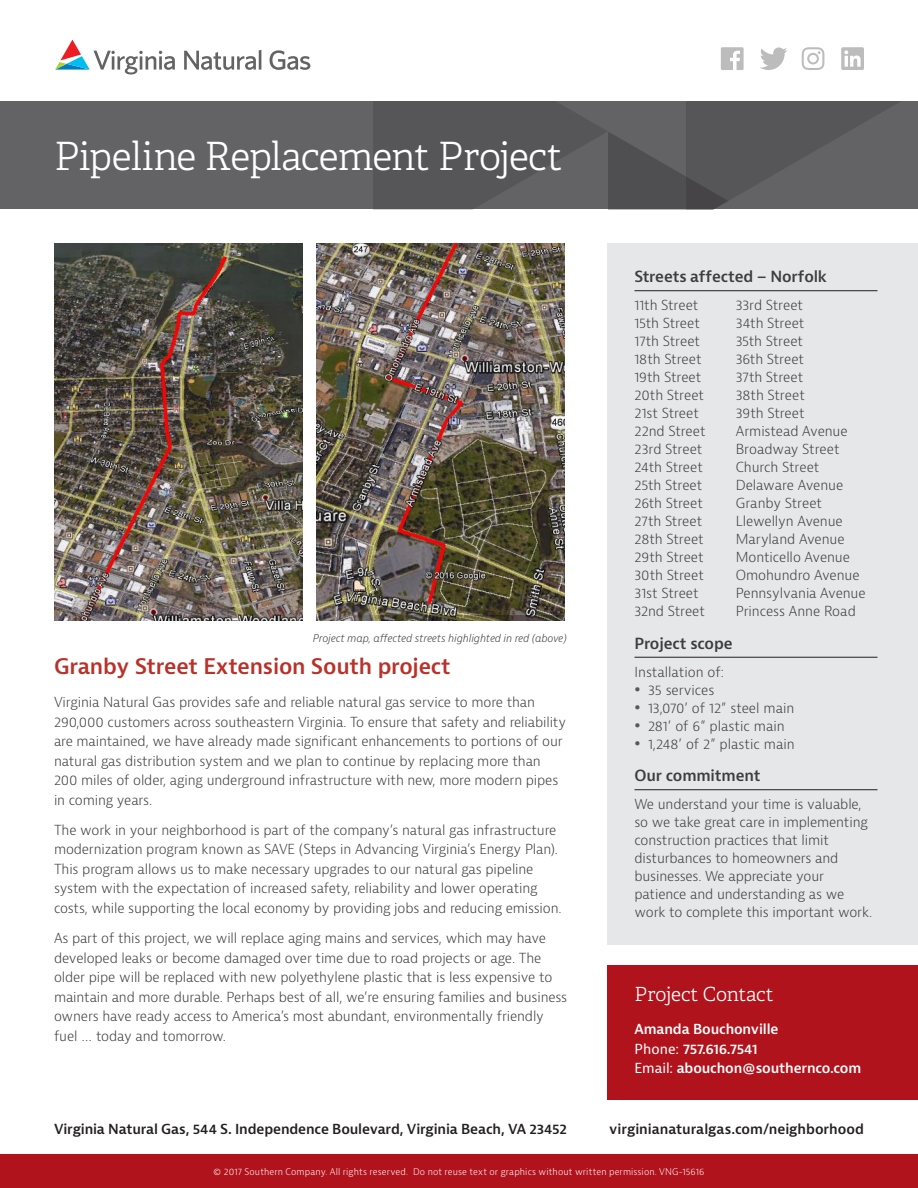
<style>
.page{position:relative;width:918px;height:1188px;background:#fff}
.page>*{position:absolute;margin:0;border:0;box-sizing:border-box;transform-origin:0 0}
.t1{font:300 39px "Adelle";letter-spacing:-.02em;color:#fff}
.t2{font:600 21px "Bernina Sans";letter-spacing:-.01em;color:#b8322a}
.t3{font:300 19.5px "Adelle";letter-spacing:-.005em;color:#fff}
.t4{font:600 15px "Bernina Sans";letter-spacing:-.01em;color:#3e3e3f}
.t5{font:300 13.5px/19.5px "Bernina Sans";letter-spacing:-.01em;color:#3e3e3f}
.t6{font:600 13.5px "Bernina Sans";letter-spacing:-.01em;color:#231f20}
.t7{font:600 13.5px "Bernina Sans";letter-spacing:-.01em;color:#fff}
.t8{font:italic 300 10.5px "Bernina Sans";letter-spacing:-.01em;color:#3e3e3f}
.t9{font:300 9px "Bernina Sans";letter-spacing:.01em;color:#fff}
.s1{font-weight:700;font-size:18px;color:#57585a}
.s2{font-weight:400}
</style>
<div class="page">
<img style="left:54px;top:243px;width:249px;height:378px">
<img style="left:316px;top:243px;width:249px;height:378px">
<div style="left:608px;top:243px;width:310px;height:702px;background:#e6e7e9"></div>
<div style="left:608px;top:965px;width:310px;height:135px;background:#b0131c"></div>
<div style="left:0;top:101px;width:918px;height:108px;background:#636366"></div>
<svg style="left:373px;top:101px;width:527px;height:108px"></svg>
<svg style="left:55px;top:40px;width:255px;height:34px"></svg>
<hr style="left:634px;top:290px;width:95px;height:1px;background:#231f20">
<hr style="left:729px;top:290px;width:149px;height:1px;background:#231f20">
<hr style="left:634px;top:657px;width:95px;height:1px;background:#231f20">
<hr style="left:729px;top:657px;width:149px;height:1px;background:#231f20">
<hr style="left:634px;top:789px;width:95px;height:1px;background:#231f20">
<hr style="left:729px;top:789px;width:149px;height:1px;background:#231f20">
<div style="left:0;top:1154px;width:918px;height:34px;background:#b0131c"></div>
<svg style="left:760px;top:47px;width:27px;height:23px"></svg>
<svg style="left:721px;top:47px;width:23px;height:23px"></svg>
<svg style="left:802px;top:47px;width:22px;height:23px"></svg>
<div style="left:841px;top:47px;width:23px;height:23px;background:#bdbcbc;border-radius:2px"></div>
<svg style="left:844px;top:50px;width:17px;height:17px"></svg>
<p class="t1" style="left:54px;top:132px;width:510px">Pipeline Replacement Project</p>
<p class="t8" style="left:313px;top:631px;width:256px">Project map, affected streets highlighted in red (above)</p>
<p class="t2" style="left:54px;top:653px;width:398px">Granby Street Extension South project</p>
<p class="t5" style="left:54px;top:693px;width:514px">Virginia Natural Gas provides safe and reliable natural gas service to more than 290,000 customers across southeastern Virginia. To ensure that safety and reliability are maintained, we have already made significant enhancements to portions of our natural gas distribution system and we plan to continue by replacing more than 200 miles of older, aging underground infrastructure with new, more modern pipes in coming years.</p>
<p class="t5" style="left:54px;top:820px;width:509px">The work in your neighborhood is part of the company’s natural gas infrastructure modernization program known as SAVE (Steps in Advancing Virginia’s Energy Plan).<br>This program allows us to make necessary upgrades to our natural gas pipeline system with the expectation of increased safety, reliability and lower operating costs, while supporting the local economy by providing jobs and reducing emission.</p>
<p class="t5" style="left:54px;top:929px;width:514px">As part of this project, we will replace aging mains and services, which may have developed leaks or become damaged over time due to road projects or age. The older pipe will be replaced with new polyethylene plastic that is less expensive to maintain and more durable. Perhaps best of all, we’re ensuring families and business owners have ready access to America’s most abundant, environmentally friendly fuel … today and tomorrow.</p>
<p class="t4" style="left:634px;top:267px;width:194px">Streets affected – Norfolk</p>
<p class="t5" style="left:634px;top:296px;width:66px">11th Street</p>
<p class="t5" style="left:634px;top:314px;width:67px">15th Street</p>
<p class="t5" style="left:634px;top:332px;width:67px">17th Street</p>
<p class="t5" style="left:634px;top:350px;width:69px">18th Street</p>
<p class="t5" style="left:634px;top:368px;width:68px">19th Street</p>
<p class="t5" style="left:634px;top:386px;width:71px">20th Street</p>
<p class="t5" style="left:634px;top:404px;width:66px">21st Street</p>
<p class="t5" style="left:634px;top:422px;width:73px">22nd Street</p>
<p class="t5" style="left:634px;top:440px;width:69px">23rd Street</p>
<p class="t5" style="left:634px;top:458px;width:70px">24th Street</p>
<p class="t5" style="left:634px;top:476px;width:69px">25th Street</p>
<p class="t5" style="left:634px;top:494px;width:70px">26th Street</p>
<p class="t5" style="left:634px;top:512px;width:69px">27th Street</p>
<p class="t5" style="left:634px;top:530px;width:71px">28th Street</p>
<p class="t5" style="left:634px;top:548px;width:71px">29th Street</p>
<p class="t5" style="left:634px;top:566px;width:71px">30th Street</p>
<p class="t5" style="left:634px;top:584px;width:66px">31st Street</p>
<p class="t5" style="left:634px;top:602px;width:72px">32nd Street</p>
<p class="t5" style="left:736px;top:296px;width:69px">33rd Street</p>
<p class="t5" style="left:736px;top:314px;width:70px">34th Street</p>
<p class="t5" style="left:736px;top:332px;width:69px">35th Street</p>
<p class="t5" style="left:736px;top:350px;width:70px">36th Street</p>
<p class="t5" style="left:736px;top:368px;width:69px">37th Street</p>
<p class="t5" style="left:736px;top:386px;width:71px">38th Street</p>
<p class="t5" style="left:736px;top:404px;width:70px">39th Street</p>
<p class="t5" style="left:736px;top:422px;width:113px">Armistead Avenue</p>
<p class="t5" style="left:736px;top:440px;width:105px">Broadway Street</p>
<p class="t5" style="left:736px;top:458px;width:85px">Church Street</p>
<p class="t5" style="left:736px;top:476px;width:109px">Delaware Avenue</p>
<p class="t5" style="left:736px;top:494px;width:88px">Granby Street</p>
<p class="t5" style="left:736px;top:512px;width:109px">Llewellyn Avenue</p>
<p class="t5" style="left:736px;top:530px;width:110px">Maryland Avenue</p>
<p class="t5" style="left:736px;top:548px;width:116px">Monticello Avenue</p>
<p class="t5" style="left:736px;top:566px;width:125px">Omohundro Avenue</p>
<p class="t5" style="left:736px;top:584px;width:132px">Pennsylvania Avenue</p>
<p class="t5" style="left:736px;top:602px;width:122px">Princess Anne Road</p>
<p class="t4" style="left:634px;top:633px;width:100px">Project scope</p>
<p class="t5" style="left:634px;top:662px;width:91px">Installation of:</p>
<p class="t5" style="left:634px;top:680px;width:81px"><span class="s1">•</span> 35 services</p>
<p class="t5" style="left:634px;top:698px;width:161px"><span class="s1">•</span> 13,070’ of 12” steel main</p>
<p class="t5" style="left:634px;top:716px;width:152px"><span class="s1">•</span> 281’ of 6” plastic main</p>
<p class="t5" style="left:634px;top:734px;width:162px"><span class="s1">•</span> 1,248’ of 2” plastic main</p>
<p class="t4" style="left:634px;top:766px;width:128px">Our commitment</p>
<p class="t5" style="left:634px;top:796px;width:239px;line-height:18px">We understand your time is valuable, so we take great care in implementing construction practices that limit disturbances to homeowners and businesses. We appreciate your patience and understanding as we work to complete this important work.</p>
<p class="t3" style="left:634px;top:982px;width:141px">Project Contact</p>
<p class="t7" style="left:634px;top:1021px;width:146px">Amanda Bouchonville</p>
<p class="t7" style="left:634px;top:1040px;width:125px"><span class="s2">Phone:</span> 757.616.7541</p>
<p class="t7" style="left:634px;top:1060px;width:228px"><span class="s2">Email:</span> abouchon@southernco.com</p>
<p class="t6" style="left:54px;top:1120px;width:515px">Virginia Natural Gas, 544 S. Independence Boulevard, Virginia Beach, VA 23452</p>
<p class="t9" style="left:213px;top:1166px;width:493px">© 2017 Southern Company. All rights reserved. Do not reuse text or graphics without written permission. VNG-15616</p>
<p class="t6" style="left:609px;top:1120px;width:256px">virginianaturalgas.com/neighborhood</p>
</div>
